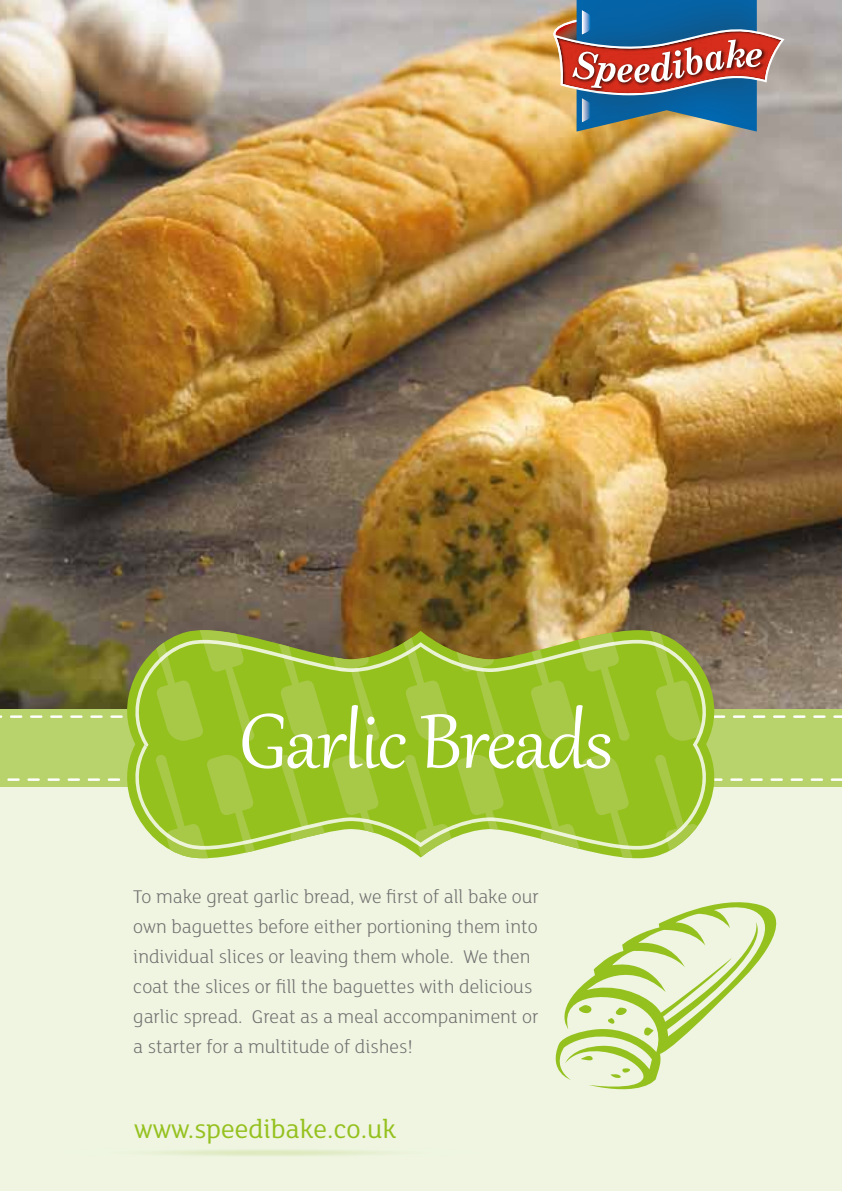
<style>
.page{position:relative;width:842px;height:1191px;background:#fff}
.page>*{position:absolute;margin:0;border:0;box-sizing:border-box;transform-origin:0 0}
.t1{font:94px "Gabriola";letter-spacing:-.015em;color:#fff}
.t2{font:28px "FS Lola";color:#95c11f}
.t3{font:300 20px/30px "FS Lola";color:#706f6f}
</style>
<div class="page">
<div style="left:0;top:760px;width:842px;height:431px;background:#eff5e1"></div>
<img style="left:0;top:0;width:842px;height:630px">
<div style="left:0;top:709px;width:842px;height:78px;background:#b9d36c"></div>
<svg style="left:56px;top:1146px;width:426px;height:12px"></svg>
<img style="left:551px;top:0;width:233px;height:132px">
<svg style="left:555px;top:902px;width:222px;height:188px"></svg>
<svg style="left:573px;top:1005px;width:23px;height:11px"></svg>
<svg style="left:604px;top:1007px;width:29px;height:19px"></svg>
<svg style="left:643px;top:1024px;width:10px;height:12px"></svg>
<svg style="left:581px;top:1053px;width:14px;height:9px"></svg>
<svg style="left:610px;top:1067px;width:25px;height:12px"></svg>
<svg style="left:0;top:630px;width:842px;height:112px"></svg>
<svg style="left:7px;top:753px;width:835px;height:105px"></svg>
<svg style="left:135px;top:640px;width:571px;height:209px;background:#a0c339"></svg>
<h1 class="t1" style="left:239px;top:680px;width:374px">Garlic Breads</h1>
<p class="t3" style="left:133px;top:880px;width:407px">To make great garlic bread, we first of all bake our own baguettes before either portioning them into individual slices or leaving them whole. We then coat the slices or fill the baguettes with delicious garlic spread. Great as a meal accompaniment or a starter for a multitude of dishes!</p>
<h2 class="t2" style="left:134px;top:1111px;width:264px">www.speedibake.co.uk</h2>
</div>
